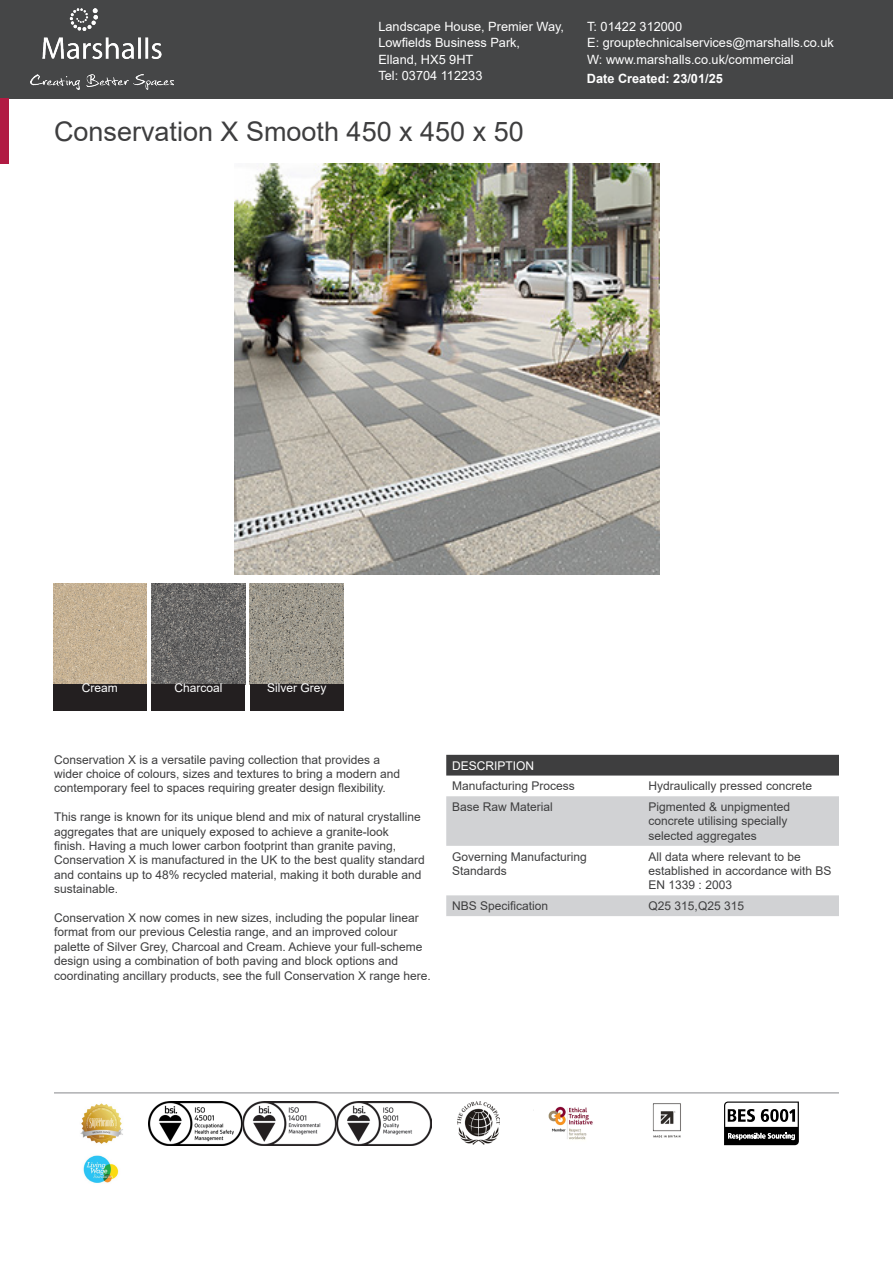
<style>
.page{position:relative;width:893px;height:1263px;background:#fff}
.page>*{position:absolute;margin:0;border:0;box-sizing:border-box;transform-origin:0 0}
.Column_1{font:27px "Arial";color:#3e3e3f}
.Address{font:12.75px "Arial";color:#fff}
.t1{font:700 12.75px "Arial";color:#fff}
.Column_1-2{font:12px/14.4px "Arial";color:#3e3e3f}
.Table_Header{font:12px "Arial";color:#fff}
</style>
<div class="page">
<div style="left:0;top:0;width:893px;height:98px;background:#454647"></div>
<img style="left:31px;top:9px;width:143px;height:81px">
<div style="left:446px;top:755px;width:393px;height:20px;background:#3e3e3f"></div>
<svg style="left:446px;top:796px;width:393px;height:120px;fill:#d1d2d4"></svg>
<hr style="left:54px;top:1092px;width:785px;height:1px;background:#939598">
<img style="left:80px;top:1103px;width:43px;height:41px">
<img style="left:148px;top:1101px;width:283px;height:44px">
<img style="left:458px;top:1101px;width:41px;height:44px">
<img style="left:548px;top:1106px;width:45px;height:34px">
<img style="left:652px;top:1103px;width:29px;height:35px">
<svg style="left:724px;top:1101px;width:75px;height:44px"></svg>
<img style="left:83px;top:1155px;width:36px;height:28px">
<div style="left:0;top:98px;width:9px;height:66px;background:#b11b43"></div>
<img style="left:235px;top:164px;width:425px;height:411px">
<img style="left:53px;top:583px;width:94px;height:101px">
<img style="left:151px;top:583px;width:94px;height:101px">
<img style="left:250px;top:583px;width:94px;height:101px">
<div style="left:53px;top:684px;width:94px;height:27px;background:#231f20"></div>
<div style="left:151px;top:684px;width:94px;height:27px;background:#231f20"></div>
<div style="left:250px;top:684px;width:94px;height:27px;background:#231f20"></div>
<p class="Address" style="left:378px;top:17px;width:187px">Landscape House, Premier Way,</p>
<p class="Address" style="left:378px;top:34px;width:143px">Lowfields Business Park,</p>
<p class="Address" style="left:378px;top:50px;width:96px">Elland, HX5 9HT</p>
<p class="Address" style="left:378px;top:67px;width:105px">Tel: 03704 112233</p>
<p class="Column_1" style="left:54px;top:113px;width:471px">Conservation X Smooth 450 x 450 x 50</p>
<p class="Address" style="left:587px;top:17px;width:96px">T: 01422 312000</p>
<p class="Address" style="left:587px;top:34px;width:248px">E: grouptechnicalservices@marshalls.co.uk</p>
<p class="Address" style="left:587px;top:50px;width:208px">W: www.marshalls.co.uk/commercial</p>
<p class="t1" style="left:587px;top:69px;width:138px">Date Created: 23/01/25</p>
<p class="Table_Header" style="left:82px;top:680px;width:37px">Cream</p>
<p class="Table_Header" style="left:174px;top:680px;width:50px">Charcoal</p>
<p class="Table_Header" style="left:267px;top:680px;width:61px">Silver Grey</p>
<p class="Column_1-2" style="left:54px;top:752px;width:348px">Conservation X is a versatile paving collection that provides a wider choice of colours, sizes and textures to bring a modern and contemporary feel to spaces requiring greater design flexibility.</p>
<p class="Column_1-2" style="left:54px;top:810px;width:372px">This range is known for its unique blend and mix of natural crystalline aggregates that are uniquely exposed to achieve a granite-look<br>finish. Having a much lower carbon footprint than granite paving, Conservation X is manufactured in the UK to the best quality standard and contains up to 48% recycled material, making it both durable and sustainable.</p>
<p class="Column_1-2" style="left:54px;top:910px;width:378px">Conservation X now comes in new sizes, including the popular linear format from our previous Celestia range, and an improved colour palette of Silver Grey, Charcoal and Cream. Achieve your full-scheme design using a combination of both paving and block options and coordinating ancillary products, see the full Conservation X range here.</p>
<p class="Table_Header" style="left:452px;top:757px;width:84px">DESCRIPTION</p>
<p class="Column_1-2" style="left:452px;top:779px;width:124px">Manufacturing Process</p>
<p class="Column_1-2" style="left:649px;top:779px;width:165px">Hydraulically pressed concrete</p>
<p class="Column_1-2" style="left:452px;top:799px;width:102px">Base Raw Material</p>
<p class="Column_1-2" style="left:649px;top:799px;width:143px">Pigmented &amp; unpigmented concrete utilising specially selected aggregates</p>
<p class="Column_1-2" style="left:452px;top:849px;width:136px">Governing Manufacturing<br>Standards</p>
<p class="Column_1-2" style="left:649px;top:849px;width:184px">All data where relevant to be established in accordance with BS<br>EN 1339 : 2003</p>
<p class="Column_1-2" style="left:452px;top:899px;width:98px">NBS Specification</p>
<p class="Column_1-2" style="left:649px;top:899px;width:97px">Q25 315,Q25 315</p>
</div>
